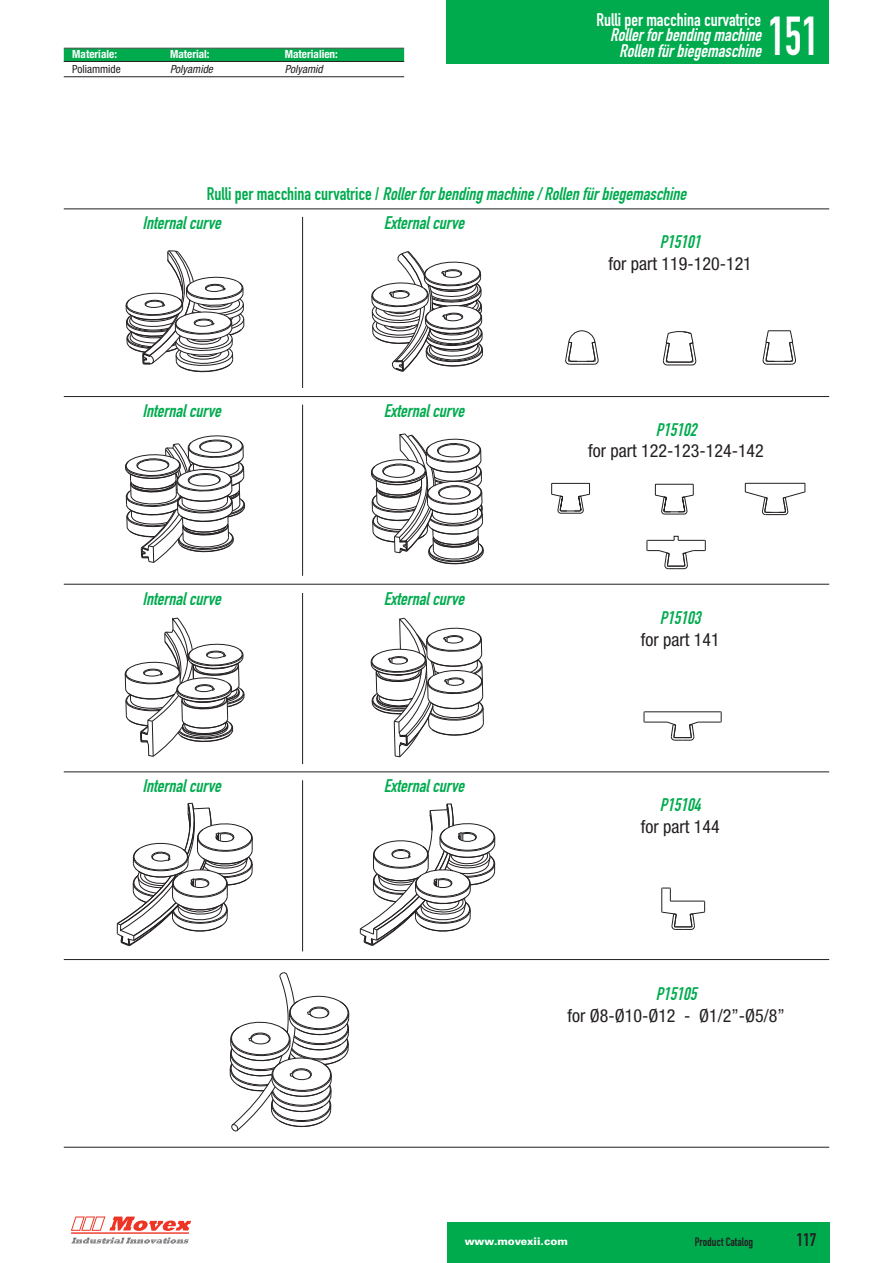
<style>
.page{position:relative;width:893px;height:1263px;background:#fff}
.page>*{position:absolute;margin:0;border:0;box-sizing:border-box;transform-origin:0 0}
.t1{font:54px "DIN Engschrift Alternate";color:#fff;scale:.84 1}
.t2{font:italic 18px "DIN Engschrift";color:#00ab4e}
.t3{font:condensed 18px "Helvetica Neue LT Std";color:#231f20}
.t4{font:italic 18px/15.8px "DIN Engschrift Alternate";color:#fff;text-align:center}
.t5{font:18px "DIN Engschrift Alternate";color:#fff}
.t6{font:18px "DIN Engschrift";color:#231f20}
.t7{font:12px "DIN Engschrift";color:#231f20}
.t8{font:700 condensed 11.25px "Helvetica Neue LT Std";color:#fff}
.t9{font:italic condensed 11.25px "Helvetica Neue LT Std";color:#231f20}
.t10{font:condensed 11.25px "Helvetica Neue LT Std";color:#231f20}
.t11{font:900 10.5px "Univers";color:#fff}
.s1{font-style:normal}
</style>
<div class="page">
<svg style="left:125px;top:250px;width:120px;height:123px"></svg>
<svg style="left:371px;top:251px;width:112px;height:121px"></svg>
<hr style="left:64px;top:208px;width:765px;height:1px;background:#231f20">
<hr style="left:64px;top:396px;width:765px;height:1px;background:#231f20">
<hr style="left:64px;top:584px;width:765px;height:1px;background:#231f20">
<hr style="left:64px;top:771px;width:765px;height:1px;background:#231f20">
<hr style="left:64px;top:959px;width:765px;height:1px;background:#231f20">
<hr style="left:64px;top:1147px;width:765px;height:1px;background:#231f20">
<svg style="left:565px;top:330px;width:34px;height:35px"></svg>
<svg style="left:662px;top:331px;width:35px;height:35px"></svg>
<svg style="left:762px;top:330px;width:34px;height:35px"></svg>
<hr style="left:302px;top:217px;width:1px;height:171px;background:#231f20">
<svg style="left:125px;top:435px;width:121px;height:128px"></svg>
<svg style="left:370px;top:433px;width:114px;height:132px"></svg>
<svg style="left:516px;top:483px;width:104px;height:478px"></svg>
<svg style="left:557px;top:482px;width:27px;height:32px"></svg>
<svg style="left:620px;top:483px;width:150px;height:478px"></svg>
<svg style="left:661px;top:483px;width:27px;height:32px"></svg>
<svg style="left:646px;top:536px;width:60px;height:38px"></svg>
<svg style="left:744px;top:482px;width:62px;height:33px"></svg>
<hr style="left:302px;top:405px;width:1px;height:171px;background:#231f20">
<svg style="left:124px;top:617px;width:121px;height:140px"></svg>
<svg style="left:370px;top:618px;width:114px;height:139px"></svg>
<svg style="left:643px;top:711px;width:79px;height:30px"></svg>
<hr style="left:302px;top:593px;width:1px;height:171px;background:#231f20">
<svg style="left:117px;top:802px;width:136px;height:144px"></svg>
<svg style="left:360px;top:803px;width:136px;height:143px"></svg>
<svg style="left:661px;top:888px;width:44px;height:47px"></svg>
<hr style="left:302px;top:780px;width:1px;height:171px;background:#231f20">
<svg style="left:229px;top:972px;width:121px;height:160px"></svg>
<div style="left:447px;top:1222px;width:383px;height:41px;background:#00ab4e"></div>
<svg style="left:71px;top:1216px;width:120px;height:28px"></svg>
<hr style="left:64px;top:48px;width:340px;height:1px;background:#231f20">
<div style="left:64px;top:49px;width:340px;height:13px;background:#00ab4e"></div>
<hr style="left:64px;top:61px;width:340px;height:1px;background:#231f20">
<hr style="left:64px;top:76px;width:340px;height:1px;background:#231f20">
<div style="left:446px;top:0;width:383px;height:64px;background:#00ab4e"></div>
<p class="t8" style="left:72px;top:50px;width:46px">Materiale:</p>
<p class="t8" style="left:170px;top:50px;width:41px">Material:</p>
<p class="t8" style="left:285px;top:50px;width:55px">Materialien:</p>
<p class="t10" style="left:72px;top:65px;width:50px">Poliammide</p>
<p class="t9" style="left:170px;top:65px;width:44px">Polyamide</p>
<p class="t9" style="left:285px;top:65px;width:39px">Polyamid</p>
<p class="t5" style="left:596px;top:13px;width:166px">Rulli per macchina curvatrice</p>
<p class="t4" style="left:610px;top:29px;width:156px">Rollerforbending machine<br>Rollen fürbiegemaschine</p>
<h1 class="t1" style="left:768px;top:17px;width:62px">151</h1>
<p class="t2" style="left:207px;top:187px;width:484px"><span class="s1">R u l l i p e r m a c c h i n a c u r v a t r i c e /</span> Rollerforbending machine / Rollen fürbiegemaschine</p>
<p class="t2" style="left:660px;top:235px;width:46px">P15101</p>
<p class="t3" style="left:609px;top:256px;width:145px">for part 119-120-121</p>
<p class="t2" style="left:143px;top:216px;width:83px">Internal curve</p>
<p class="t2" style="left:384px;top:216px;width:85px">External curve</p>
<p class="t2" style="left:143px;top:404px;width:83px">Internal curve</p>
<p class="t2" style="left:384px;top:404px;width:85px">External curve</p>
<p class="t2" style="left:143px;top:592px;width:83px">Internal curve</p>
<p class="t2" style="left:384px;top:592px;width:85px">External curve</p>
<p class="t2" style="left:143px;top:780px;width:83px">Internal curve</p>
<p class="t2" style="left:384px;top:780px;width:85px">External curve</p>
<p class="t2" style="left:656px;top:423px;width:46px">P15102</p>
<p class="t3" style="left:588px;top:444px;width:177px">for part 122-123-124-142</p>
<p class="t2" style="left:660px;top:611px;width:46px">P15103</p>
<p class="t3" style="left:641px;top:632px;width:80px">for part 141</p>
<p class="t2" style="left:660px;top:798px;width:42px">P15104</p>
<p class="t3" style="left:641px;top:820px;width:80px">for part 144</p>
<p class="t2" style="left:656px;top:987px;width:46px">P15105</p>
<p class="t3" style="left:567px;top:1009px;width:219px">for Ø8-Ø10-Ø12 - Ø1/2”-Ø5/8”</p>
<p class="t11" style="left:465px;top:1237px;width:105px">www.movexii.com</p>
<p class="t7" style="left:695px;top:1237px;width:60px">Product Catalog</p>
<p class="t6" style="left:796px;top:1233px;width:22px">117</p>
</div>
